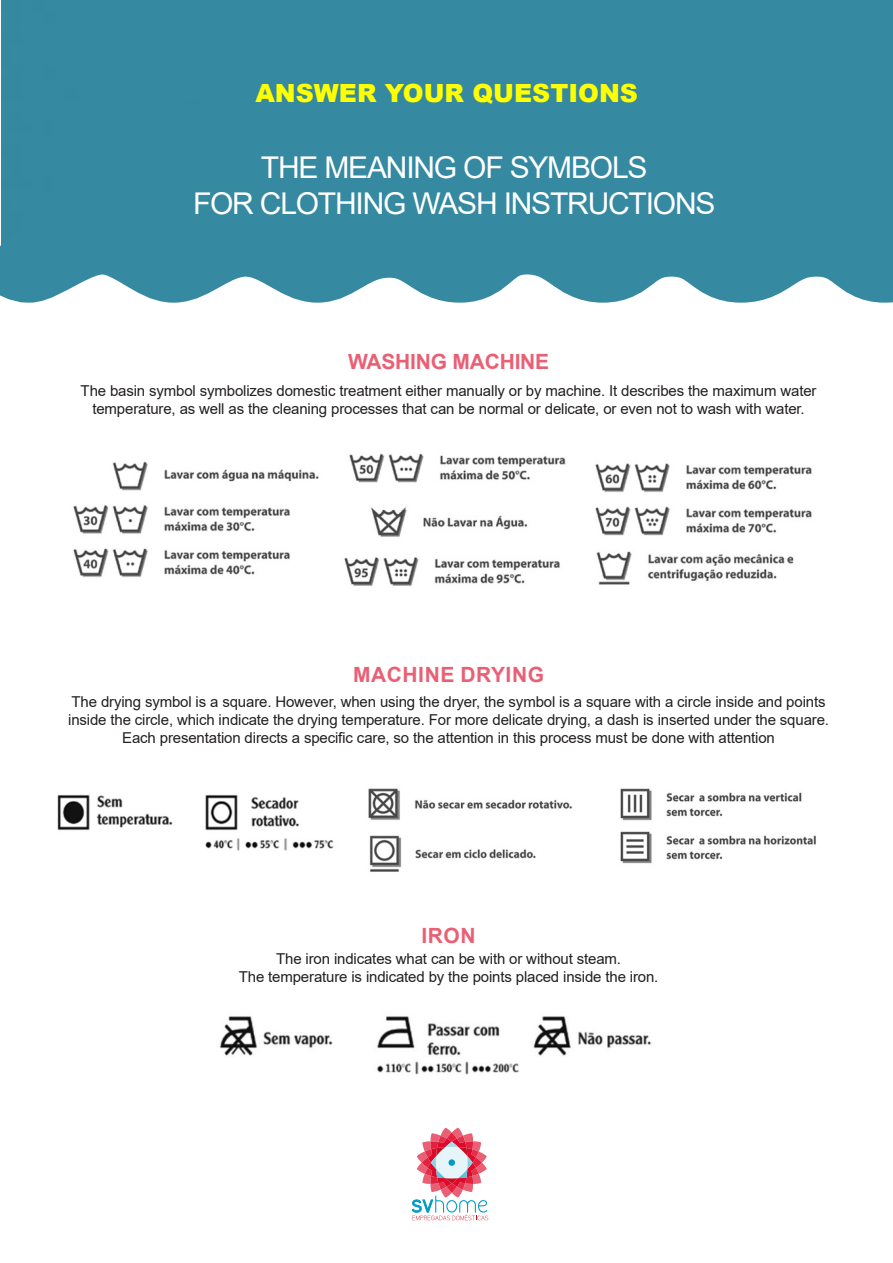
<style>
.page{position:relative;width:893px;height:1263px;background:#fff}
.page>*{position:absolute;margin:0;border:0;box-sizing:border-box;transform-origin:0 0}
.t1{font:30px "Arial";letter-spacing:-.04em;color:#fff}
.t2{font:900 25.05px "Arial";color:#ff0}
.t3{font:700 21px "Arial";letter-spacing:.005em;color:#e96075}
.t4{font:700 21px "Arial";letter-spacing:.025em;color:#e96075}
.t5{font:15px/18px "Arial";letter-spacing:-.01em;color:#231f20;text-align:center}
</style>
<div class="page">
<div style="left:1px;top:0;width:892px;height:179px;background:#3589a1"></div>
<svg style="left:0;top:179px;width:893px;height:124px;fill:#3589a1"></svg>
<svg style="left:411px;top:1128px;width:77px;height:92px"></svg>
<div style="left:54px;top:105px;width:801px;height:168px;background:#3589a1"></div>
<img style="left:57px;top:794px;width:277px;height:57px">
<img style="left:368px;top:788px;width:204px;height:84px">
<img style="left:620px;top:788px;width:196px;height:76px">
<img style="left:73px;top:461px;width:246px;height:116px">
<img style="left:595px;top:463px;width:217px;height:73px">
<img style="left:349px;top:453px;width:217px;height:84px">
<img style="left:344px;top:557px;width:216px;height:29px">
<img style="left:596px;top:551px;width:198px;height:34px">
<img style="left:219px;top:1016px;width:433px;height:59px">
<p class="t2" style="left:255px;top:75px;width:384px">ANSWER YOUR QUESTIONS</p>
<p class="t1" style="left:261px;top:147px;width:388px">THE MEANING OF SYMBOLS</p>
<p class="t1" style="left:193px;top:183px;width:524px">FOR CLOTHING WASH INSTRUCTIONS</p>
<p class="t3" style="left:348px;top:347px;width:203px">WASHING MACHINE</p>
<p class="t5" style="left:81px;top:381px;width:737px">The basin symbol symbolizes domestic treatment either manually or by machine. It describes the maximum water temperature, as well as the cleaning processes that can be normal or delicate, or even not to wash with water.</p>
<p class="t4" style="left:353px;top:660px;width:192px">MACHINE DRYING</p>
<p class="t5" style="left:68px;top:693px;width:762px">The drying symbol is a square. However, when using the dryer, the symbol is a square with a circle inside and points inside the circle, which indicate the drying temperature. For more delicate drying, a dash is inserted under the square.<br>Each presentation directs a specific care, so the attention in this process must be done with attention</p>
<p class="t3" style="left:422px;top:921px;width:56px">IRON</p>
<p class="t5" style="left:276px;top:949px;width:346px">The iron indicates what can be with or without steam.</p>
<p class="t5" style="left:239px;top:967px;width:421px">The temperature is indicated by the points placed inside the iron.</p>
</div>
